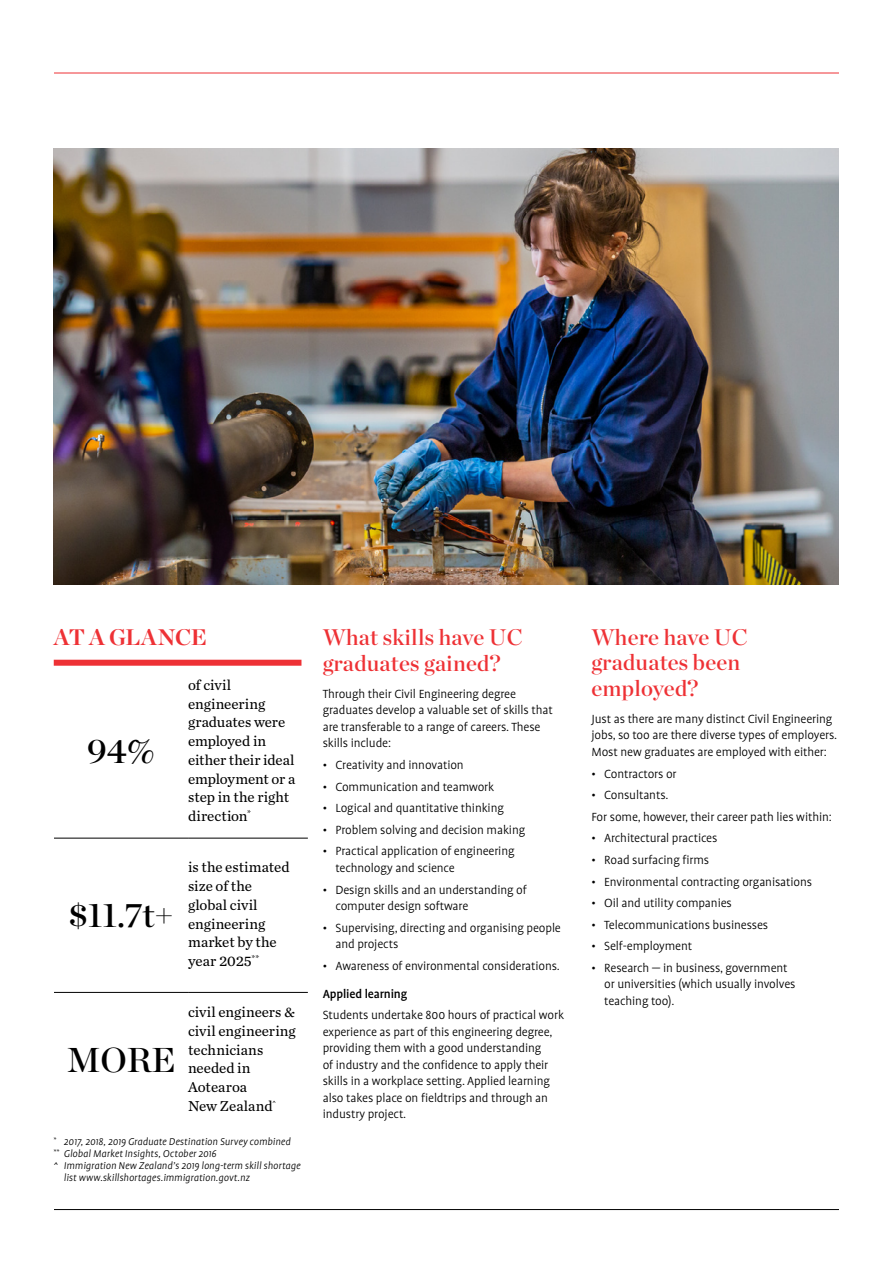
<style>
.page{position:relative;width:893px;height:1263px;background:#fff}
.page>*{position:absolute;margin:0;border:0;box-sizing:border-box;transform-origin:0 0}
.t1{font:34.5px "Chronicle Display Semi";color:#000}
.t2{font:22.5px/25.5px "Chronicle Display Semi";letter-spacing:.01em;color:#ee3135}
.t3{font:700 22.5px "Chronicle Display";letter-spacing:-.02em;color:#ee3135}
.t4{font:15px/18.8px "Chronicle Text G2";color:#000}
.t5{font:300 13.5px/16.5px "Profile Pro";letter-spacing:-.01em;color:#000}
.t6{font:500 13.5px "Profile Pro";letter-spacing:-.01em;color:#000}
.t7{font:italic 300 11.25px "Profile Pro";color:#000}
</style>
<div class="page">
<hr style="left:54px;top:73px;width:785px;height:1px;background:#ee3135">
<img style="left:54px;top:149px;width:785px;height:436px">
<hr style="left:54px;top:1209px;width:785px;height:1px;background:#000">
<div style="left:54px;top:660px;width:247px;height:6px;background:#ee3135"></div>
<hr style="left:54px;top:838px;width:134px;height:1px;background:#000">
<hr style="left:188px;top:838px;width:120px;height:1px;background:#000">
<hr style="left:54px;top:992px;width:134px;height:1px;background:#000">
<hr style="left:188px;top:992px;width:120px;height:1px;background:#000">
<h2 class="t3" style="left:54px;top:619px;width:155px">AT A GLANCE</h2>
<h1 class="t1" style="left:87px;top:724px;width:69px">94%</h1>
<h1 class="t1" style="left:68px;top:888px;width:107px">$11.7t+</h1>
<p class="t4" style="left:188px;top:675px;width:109px">of civil engineering graduates were employed in either their ideal employment or a step in the right direction<sup>*</sup></p>
<p class="t4" style="left:188px;top:857px;width:103px">is the estimated size of the global civil engineering market by the year 2025<sup>**</sup></p>
<p class="t4" style="left:188px;top:1002px;width:109px">civil engineers &amp; civil engineering technicians needed in<br>Aotearoa<br>New Zealand<sup>^</sup></p>
<p class="t7" style="left:53px;top:1135px;width:239px"><sup>*</sup> 2017, 2018, 2019 Graduate Destination Survey combined</p>
<p class="t7" style="left:53px;top:1147px;width:165px"><sup>**</sup> Global Market Insights, October 2016</p>
<p class="t7" style="left:53px;top:1159px;width:249px">^ Immigration New Zealand’s 2019 long-term skill shortage</p>
<p class="t7" style="left:64px;top:1171px;width:187px">list www.skillshortages.immigration.govt.nz</p>
<h1 class="t1" style="left:67px;top:1033px;width:110px">MORE</h1>
<h2 class="t2" style="left:323px;top:623px;width:202px">What skills have UC graduates gained?</h2>
<p class="t5" style="left:323px;top:686px;width:232px">Through their Civil Engineering degree graduates develop a valuable set of skills that are transferable to a range of careers. These skills include:</p>
<p class="t5" style="left:323px;top:757px;width:143px">• Creativity and innovation</p>
<p class="t5" style="left:323px;top:779px;width:173px">• Communication and teamwork</p>
<p class="t5" style="left:323px;top:800px;width:183px">• Logical and quantitative thinking</p>
<p class="t5" style="left:323px;top:822px;width:204px">• Problem solving and decision making</p>
<p class="t5" style="left:335px;top:844px;width:181px;text-indent:-13px">• Practical application of engineering technology and science</p>
<p class="t5" style="left:335px;top:882px;width:193px;text-indent:-13px">• Design skills and an understanding of computer design software</p>
<p class="t5" style="left:335px;top:920px;width:227px;text-indent:-13px">• Supervising, directing and organising people and projects</p>
<p class="t5" style="left:323px;top:958px;width:239px">• Awareness of environmental considerations.</p>
<p class="t6" style="left:323px;top:986px;width:86px">Applied learning</p>
<p class="t5" style="left:323px;top:1007px;width:243px">Students undertake 800 hours of practical work experience as part of this engineering degree, providing them with a good understanding<br>of industry and the confidence to apply their skills in a workplace setting. Applied learning also takes place on fieldtrips and through an industry project.</p>
<h2 class="t2" style="left:591px;top:623px;width:158px">Where have UC graduates been employed?</h2>
<p class="t5" style="left:591px;top:711px;width:247px">Just as there are many distinct Civil Engineering jobs, so too are there diverse types of employers.<br>Most new graduates are employed with either:</p>
<p class="t5" style="left:591px;top:766px;width:87px">• Contractors or</p>
<p class="t5" style="left:591px;top:785px;width:242px;line-height:21.6px">• Consultants.<br>For some, however, their career path lies within:</p>
<p class="t5" style="left:591px;top:830px;width:127px">• Architectural practices</p>
<p class="t5" style="left:591px;top:852px;width:119px">• Road surfacing firms</p>
<p class="t5" style="left:591px;top:874px;width:222px">• Environmental contracting organisations</p>
<p class="t5" style="left:591px;top:895px;width:142px">• Oil and utility companies</p>
<p class="t5" style="left:591px;top:917px;width:178px">• Telecommunications businesses</p>
<p class="t5" style="left:591px;top:938px;width:102px">• Self-employment</p>
<p class="t5" style="left:604px;top:960px;width:193px;text-indent:-13px">• Research — in business, government or universities (which usually involves teaching too).</p>
</div>
